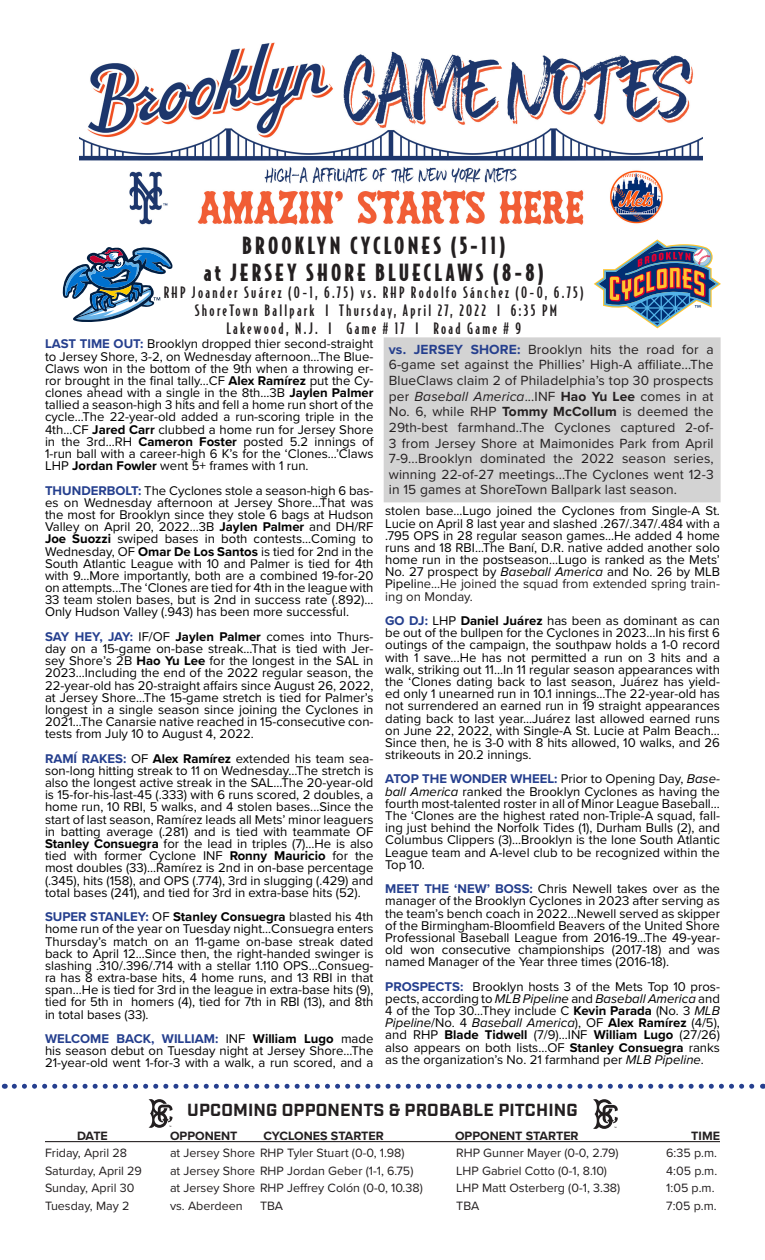
<style>
.page{position:relative;width:765px;height:1260px;background:#fff}
.page>*{position:absolute;margin:0;border:0;box-sizing:border-box;transform-origin:0 0}
.t1{font:900 22.5px "Bodega Sans";letter-spacing:.15em;color:#231f20;scale:.95 1}
.t2{font:700 17.5px "Industry";letter-spacing:.01em;color:#231f20}
.t3{font:500 15px "Bodega Sans";letter-spacing:.15em;color:#231f20}
.t4{font:13.75px/15.6px "Proxima Nova";letter-spacing:.01em;color:#231f20;text-align:justify}
.t5{font:13.12px/12.2px "Proxima Nova";color:#000;text-align:justify}
.t6{font:12.5px "Proxima Nova";color:#231f20}
.t7{font:700 12.5px "Proxima Nova";color:#231f20}
.s1{font-weight:700;color:#253f8e}
.s2{font-weight:700}
.s3{font-style:italic}
.s4{color:#231f20}
</style>
<div class="page">
<div style="left:384px;top:338px;width:336px;height:164px;background:#d3d3d3"></div>
<svg style="left:594px;top:239px;width:127px;height:90px"></svg>
<svg style="left:14px;top:1084px;width:749px;height:5px"></svg>
<hr style="left:45px;top:1141px;width:675px;height:1px;background:#231f20">
<svg style="left:149px;top:1099px;width:23px;height:29px"></svg>
<svg style="left:593px;top:1099px;width:25px;height:30px"></svg>
<img style="left:80px;top:42px;width:622px;height:183px">
<svg style="left:62px;top:247px;width:111px;height:75px"></svg>
<p class="t1" style="left:242px;top:231px;width:279px">BROOKLYN CYCLONES (5-11)</p>
<p class="t1" style="left:204px;top:258px;width:359px">at JERSEY SHORE BLUECLAWS (8-8)</p>
<p class="t3" style="left:164px;top:284px;width:421px">RHP Joander Suárez (0-1, 6.75) vs. RHP Rodolfo Sánchez (0-0, 6.75)</p>
<p class="t3" style="left:195px;top:302px;width:364px">ShoreTown Ballpark I Thursday, April 27, 2022 I 6:35 PM</p>
<p class="t3" style="left:226px;top:320px;width:296px">Lakewood, N.J. I Game # 17 I Road Game # 9</p>
<p class="t5" style="left:45px;top:337px;width:330px"><span class="s1">LAST TIME OUT:</span> Brooklyn dropped thier second-straight to Jersey Shore, 3-2, on Wednesday afternoon...The Blue-Claws won in the bottom of the 9th when a throwing er&shy;ror brought in the final tally...CF <span class="s2">Alex Ramírez</span> put the Cy&shy;clones ahead with a single in the 8th...3B <span class="s2">Jaylen Palmer </span>tallied a season-high 3 hits and fell a home run short of the cycle...The 22-year-old added a run-scoring triple in the 4th...CF <span class="s2">Jared Carr</span> clubbed a home run for Jersey Shore in the 3rd...RH <span class="s2">Cameron Foster</span> posted 5.2 innings of 1-run ball with a career-high 6 K’s for the ‘Clones...’Claws LHP <span class="s2">Jordan Fowler</span> went 5+ frames with 1 run.</p>
<p class="t5" style="left:45px;top:484px;width:330px"><span class="s1">THUNDERBOLT:</span> The Cyclones stole a season-high 6 bas&shy;es on Wednesday afternoon at Jersey Shore...That was the most for Brooklyn since they stole 6 bags at Hudson Valley on April 20, 2022...3B <span class="s2">Jaylen Palmer</span> and DH/RF <span class="s2">Joe Suozzi</span> swiped bases in both contests...Coming to Wednesday, OF <span class="s2">Omar De Los Santos</span> is tied for 2nd in the South Atlantic League with 10 and Palmer is tied for 4th with 9...More importantly, both are a combined 19-for-20 on attempts...The ‘Clones are tied for 4th in the league with 33 team stolen bases, but is 2nd in success rate (.892)...<br>Only Hudson Valley (.943) has been more successful.</p>
<p class="t5" style="left:45px;top:630px;width:330px"><span class="s1">SAY HEY, JAY:</span> IF/OF <span class="s2">Jaylen Palmer</span> comes into Thurs&shy;day on a 15-game on-base streak...That is tied with Jer&shy;sey Shore’s 2B <span class="s2">Hao Yu Lee</span> for the longest in the SAL in 2023...Including the end of the 2022 regular season, the 22-year-old has 20-straight affairs since August 26, 2022, at Jersey Shore...The 15-game stretch is tied for Palmer’s longest in a single season since joining the Cyclones in 2021...The Canarsie native reached in 15-consecutive con&shy;tests from July 10 to August 4, 2022.</p>
<p class="t5" style="left:45px;top:752px;width:330px"><span class="s1">RAMÍ RAKES:</span> OF <span class="s2">Alex Ramírez</span> extended his team sea&shy;son-long hitting streak to 11 on Wednesday...The stretch is also the longest active streak in the SAL...The 20-year-old is 15-for-his-last-45 (.333) with 6 runs scored, 2 doubles, a home run, 10 RBI, 5 walks, and 4 stolen bases...Since the start of last season, Ramírez leads all Mets’ minor leaguers in batting average (.281) and is tied with teammate OF <span class="s2">Stanley Consuegra</span> for the lead in triples (7)...He is also tied with former Cyclone INF <span class="s2">Ronny Mauricio</span> for the most doubles (33)...Ramírez is 2nd in on-base percentage (.345), hits (158), and OPS (.774), 3rd in slugging (.429) and total bases (241), and tied for 3rd in extra-base hits (52).</p>
<p class="t5" style="left:45px;top:910px;width:330px"><span class="s1">SUPER STANLEY:</span> OF <span class="s2">Stanley Consuegra</span> blasted his 4th home run of the year on Tuesday night...Consuegra enters Thursday’s match on an 11-game on-base streak dated back to April 12...Since then, the right-handed swinger is slashing .310/.396/.714 with a stellar 1.110 OPS...Consueg&shy;ra has 8 extra-base hits, 4 home runs, and 13 RBI in that span...He is tied for 3rd in the league in extra-base hits (9), tied for 5th in homers (4), tied for 7th in RBI (13), and 8th in total bases (33).</p>
<p class="t5" style="left:45px;top:1032px;width:330px"><span class="s1">WELCOME BACK, WILLIAM:</span> INF <span class="s2">William Lugo</span> made his season debut on Tuesday night at Jersey Shore...The 21-year-old went 1-for-3 with a walk, a run scored, and a</p>
<p class="t4" style="left:389px;top:341px;width:326px"><span class="s1">vs. JERSEY SHORE:</span> Brooklyn hits the road for a 6-game set against the Phillies’ High-A affiliate...The BlueClaws claim 2 of Philadelphia’s top 30 prospects per <span class="s3">Baseball America</span>...INF <span class="s2">Hao Yu Lee</span> comes in at No. 6, while RHP <span class="s2">Tommy McCollum</span> is deemed the 29th-best farmhand..The Cyclones captured 2-of-3 from Jersey Shore at Maimonides Park from April 7-9...Brooklyn dominated the 2022 season series, winning 22-of-27 meetings...The Cyclones went 12-3 in 15 games at ShoreTown Ballpark last season.</p>
<p class="t5" style="left:385px;top:504px;width:336px">stolen base...Lugo joined the Cyclones from Single-A St.<br>Lucie on April 8 last year and slashed .267/.347/.484 with a .795 OPS in 28 regular season games...He added 4 home runs and 18 RBI...The Baní, D.R. native added another solo home run in the postseason...Lugo is ranked as the Mets’ No. 27 prospect by <span class="s3">Baseball America</span> and No. 26 by MLB Pipeli<span class="s4">ne...He joined the squad from extended spring train&shy;ing on Monday.</span></p>
<p class="t5" style="left:385px;top:614px;width:336px"><span class="s1">GO DJ:</span> LHP <span class="s2">Daniel Juárez</span> has been as dominant as can be out of the bullpen for the Cyclones in 2023...In his first 6 outings of the campaign, the southpaw holds a 1-0 record with 1 save...He has not permitted a run on 3 hits and a walk, striking out 11...In 11 regular season appearances with the ‘Clones dating back to last season, Juárez has yield&shy;ed only 1 unearned run in 10.1 innings...The 22-year-old has not surrendered an earned run in 19 straight appearances dating back to last year...Juárez last allowed earned runs on June 22, 2022, with Single-A St. Lucie at Palm Beach...<br>Since then, he is 3-0 with 8 hits allowed, 10 walks, and 26 strikeouts in 20.2 innings.</p>
<p class="t5" style="left:385px;top:772px;width:336px"><span class="s1">ATOP THE WONDER WHEEL:</span> Prior to Opening Day, <span class="s3">Base&shy;ball America</span> ranked the Brooklyn Cyclones as having the fourth most-talented roster in all of Minor League Baseball...<br>The ‘Clones are the highest rated non-Triple-A squad, fall&shy;ing just behind the Norfolk Tides (1), Durham Bulls (2), and Columbus Clippers (3)...Brooklyn is the lone South Atlantic League team and A-level club to be recognized within the Top 10.</p>
<p class="t5" style="left:385px;top:882px;width:336px"><span class="s1">MEET THE ‘NEW’ BOSS:</span> Chris Newell takes over as the manager of the Brooklyn Cyclones in 2023 after serving as the team’s bench coach in 2022...Newell served as skipper of the Birmingham-Bloomfield Beavers of the United Shore Professional Baseball League from 2016-19...The 49-year&shy;old won consecutive championships (2017-18) and was named Manager of the Year three times (2016-18).</p>
<p class="t5" style="left:385px;top:980px;width:336px"><span class="s1">PROSPECTS:</span> Brooklyn hosts 3 of the Mets Top 10 pros&shy;pects, according to <span class="s3">MLB Pipeline</span> and <span class="s3">Baseball America</span> and 4 of the Top 30...They include C <span class="s2">Kevin Parada</span> (No. 3 <span class="s3">MLB Pipeline</span>/No. 4 <span class="s3">Baseball America</span>), OF <span class="s2">Alex Ramírez</span> (4/5), and RHP <span class="s2">Blade Tidwell</span> (7/9)...INF <span class="s2">William Lugo</span> (27/26) also appears on both lists...OF <span class="s2">Stanley Consuegra</span> ranks as the organization’s No. 21 farmhand per <span class="s3">MLB Pipeline</span>.</p>
<p class="t2" style="left:187px;top:1100px;width:392px">UPCOMING OPPONENTS &amp; PROBABLE PITCHING</p>
<p class="t7" style="left:77px;top:1126px;width:32px">DATE</p>
<p class="t7" style="left:170px;top:1126px;width:69px">OPPONENT</p>
<p class="t7" style="left:264px;top:1126px;width:122px">CYCLONES STARTER</p>
<p class="t7" style="left:455px;top:1126px;width:125px">OPPONENT STARTER</p>
<p class="t7" style="left:691px;top:1126px;width:30px">TIME</p>
<p class="t6" style="left:45px;top:1144px;width:84px">Friday, April 28</p>
<p class="t6" style="left:170px;top:1144px;width:236px">at Jersey Shore RHP Tyler Stuart (0-0, 1.98)</p>
<p class="t6" style="left:456px;top:1144px;width:164px">RHP Gunner Mayer (0-0, 2.79)</p>
<p class="t6" style="left:666px;top:1144px;width:52px">6:35 p.m.</p>
<p class="t6" style="left:45px;top:1161px;width:98px">Saturday, April 29</p>
<p class="t6" style="left:170px;top:1161px;width:245px">at Jersey Shore RHP Jordan Geber (1-1, 6.75)</p>
<p class="t6" style="left:456px;top:1161px;width:152px">LHP Gabriel Cotto (0-1, 8.10)</p>
<p class="t6" style="left:666px;top:1161px;width:53px">4:05 p.m.</p>
<p class="t6" style="left:45px;top:1179px;width:91px">Sunday, April 30</p>
<p class="t6" style="left:170px;top:1179px;width:254px">at Jersey Shore RHP Jeffrey Colón (0-0, 10.38)</p>
<p class="t6" style="left:456px;top:1179px;width:166px">LHP Matt Osterberg (0-1, 3.38)</p>
<p class="t6" style="left:666px;top:1179px;width:50px">1:05 p.m.</p>
<p class="t6" style="left:45px;top:1196px;width:86px">Tuesday, May 2</p>
<p class="t6" style="left:170px;top:1196px;width:74px">vs. Aberdeen</p>
<p class="t6" style="left:260px;top:1196px;width:25px">TBA</p>
<p class="t6" style="left:456px;top:1196px;width:25px">TBA</p>
<p class="t6" style="left:666px;top:1196px;width:52px">7:05 p.m.</p>
</div>
